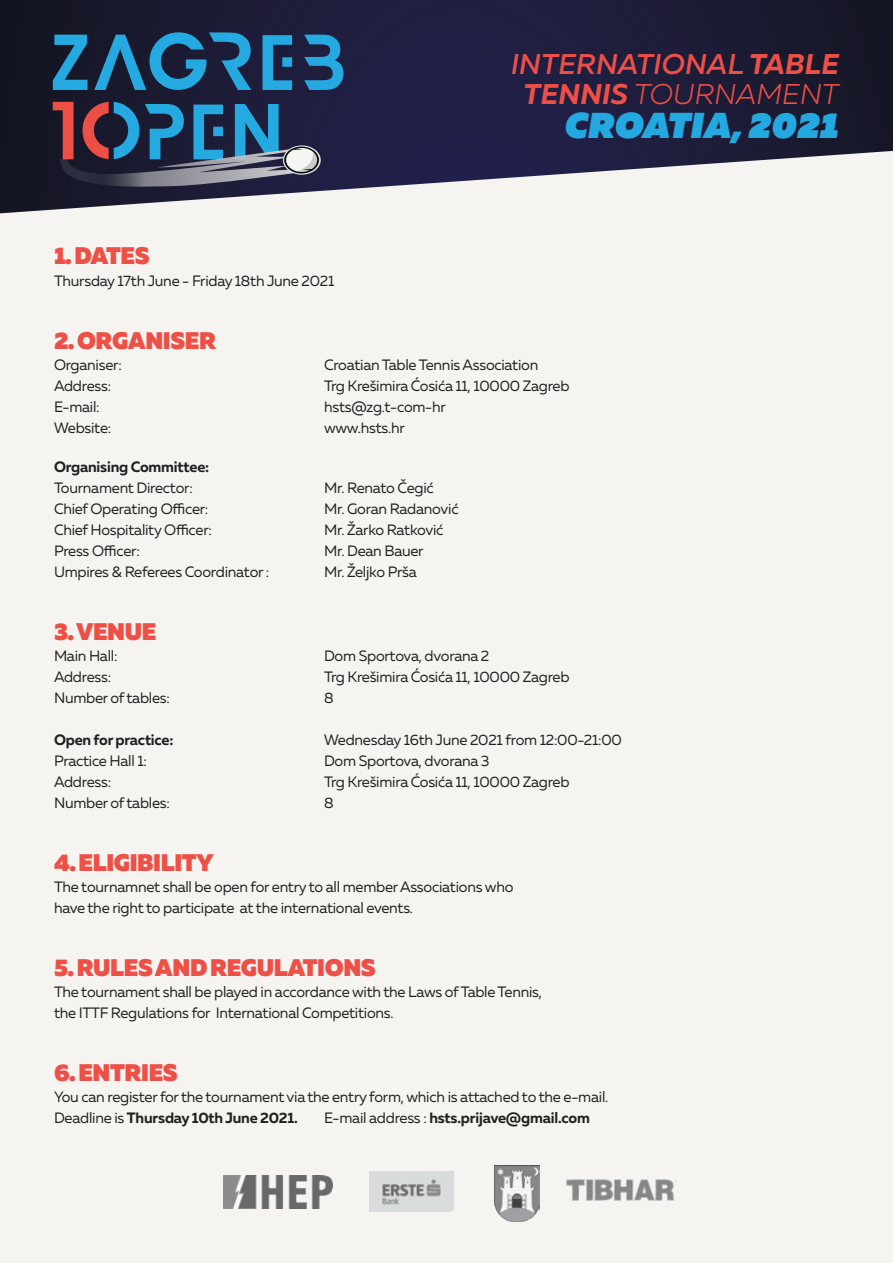
<style>
.page{position:relative;width:893px;height:1263px;background:#fff}
.page>*{position:absolute;margin:0;border:0;box-sizing:border-box;transform-origin:0 0}
.t1{font:italic 800 36px "Muller";letter-spacing:.005em;color:#23a9e0}
.t2{font:italic 500 28.5px/30px "Muller";color:#ee4f47;text-align:center}
.OKVIR_Good_SN{font:900 24px "Muller";letter-spacing:-.015em;color:#ed5046}
.OKVIR_Good_SN-2{font:15px "Muller";letter-spacing:-.015em;color:#231f20}
.OKVIR_Good_SN-3{font:700 15px "Muller";letter-spacing:-.015em;color:#231f20}
.s1{font-weight:700}
.s2{font-weight:300}
.s3{font-weight:400}
</style>
<div class="page">
<div style="left:0;top:73px;width:893px;height:1190px;background:#f5f4f1"></div>
<svg style="left:0;top:0;width:893px;height:214px"></svg>
<svg style="left:263px;top:35px;width:29px;height:55px"></svg>
<svg style="left:304px;top:35px;width:39px;height:55px"></svg>
<svg style="left:94px;top:32px;width:157px;height:58px"></svg>
<svg style="left:53px;top:35px;width:35px;height:55px"></svg>
<svg style="left:53px;top:102px;width:268px;height:85px"></svg>
<img style="left:224px;top:1175px;width:108px;height:33px">
<img style="left:566px;top:1179px;width:111px;height:21px">
<img style="left:494px;top:1165px;width:46px;height:56px">
<img style="left:370px;top:1171px;width:84px;height:40px">
<p class="OKVIR_Good_SN" style="left:54px;top:241px;width:97px">1. DATES</p>
<p class="OKVIR_Good_SN-2" style="left:54px;top:271px;width:282px">Thursday 17th June - Friday 18th June 2021</p>
<h2 class="t2" style="left:511px;top:49px;width:329px">INTERNATIONAL <span class="s1">TABLE<br>TENNIS</span> <span class="s2">TOURNAMENT</span></h2>
<h1 class="t1" style="left:565px;top:102px;width:275px">CROATIA, 2021</h1>
<p class="OKVIR_Good_SN" style="left:54px;top:325px;width:164px">2. ORGANISER</p>
<p class="OKVIR_Good_SN-2" style="left:54px;top:355px;width:69px">Organiser:</p>
<p class="OKVIR_Good_SN-2" style="left:324px;top:355px;width:216px">Croatian Table Tennis Association</p>
<p class="OKVIR_Good_SN-2" style="left:54px;top:376px;width:59px">Address:</p>
<p class="OKVIR_Good_SN-2" style="left:324px;top:376px;width:247px">Trg Krešimira Ćosića 11, 10000 Zagreb</p>
<p class="OKVIR_Good_SN-2" style="left:54px;top:397px;width:47px">E-mail:</p>
<p class="OKVIR_Good_SN-2" style="left:324px;top:397px;width:123px">hsts@zg.t-com-hr</p>
<p class="OKVIR_Good_SN-2" style="left:54px;top:418px;width:59px">Website:</p>
<p class="OKVIR_Good_SN-2" style="left:324px;top:418px;width:82px">www.hsts.hr</p>
<p class="OKVIR_Good_SN-3" style="left:54px;top:457px;width:157px">Organising Committee:</p>
<p class="OKVIR_Good_SN-2" style="left:54px;top:478px;width:140px">Tournament Director:</p>
<p class="OKVIR_Good_SN-2" style="left:324px;top:478px;width:111px">Mr. Renato Čegić</p>
<p class="OKVIR_Good_SN-2" style="left:54px;top:499px;width:156px">Chief Operating Officer:</p>
<p class="OKVIR_Good_SN-2" style="left:324px;top:499px;width:136px">Mr. Goran Radanović</p>
<p class="OKVIR_Good_SN-2" style="left:54px;top:520px;width:159px">Chief Hospitality Officer:</p>
<p class="OKVIR_Good_SN-2" style="left:324px;top:520px;width:121px">Mr. Žarko Ratković</p>
<p class="OKVIR_Good_SN-2" style="left:54px;top:541px;width:87px">Press Officer:</p>
<p class="OKVIR_Good_SN-2" style="left:324px;top:541px;width:101px">Mr. Dean Bauer</p>
<p class="OKVIR_Good_SN-2" style="left:54px;top:562px;width:217px">Umpires &amp; Referees Coordinator :</p>
<p class="OKVIR_Good_SN-2" style="left:324px;top:562px;width:94px">Mr. Željko Prša</p>
<p class="OKVIR_Good_SN" style="left:54px;top:616px;width:104px">3. VENUE</p>
<p class="OKVIR_Good_SN-2" style="left:54px;top:646px;width:65px">Main Hall:</p>
<p class="OKVIR_Good_SN-2" style="left:324px;top:646px;width:167px">Dom Sportova, dvorana 2</p>
<p class="OKVIR_Good_SN-2" style="left:54px;top:667px;width:59px">Address:</p>
<p class="OKVIR_Good_SN-2" style="left:324px;top:667px;width:247px">Trg Krešimira Ćosića 11, 10000 Zagreb</p>
<p class="OKVIR_Good_SN-2" style="left:54px;top:688px;width:117px">Number of tables:</p>
<p class="OKVIR_Good_SN-2" style="left:324px;top:688px;width:11px">8</p>
<p class="OKVIR_Good_SN-3" style="left:54px;top:730px;width:121px">Open for practice:</p>
<p class="OKVIR_Good_SN-2" style="left:324px;top:730px;width:299px">Wednesday 16th June 2021 from 12:00-21:00</p>
<p class="OKVIR_Good_SN-2" style="left:54px;top:751px;width:94px">Practice Hall 1:</p>
<p class="OKVIR_Good_SN-2" style="left:324px;top:751px;width:167px">Dom Sportova, dvorana 3</p>
<p class="OKVIR_Good_SN-2" style="left:54px;top:772px;width:59px">Address:</p>
<p class="OKVIR_Good_SN-2" style="left:324px;top:772px;width:247px">Trg Krešimira Ćosića 11, 10000 Zagreb</p>
<p class="OKVIR_Good_SN-2" style="left:54px;top:793px;width:117px">Number of tables:</p>
<p class="OKVIR_Good_SN-2" style="left:324px;top:793px;width:11px">8</p>
<p class="OKVIR_Good_SN" style="left:54px;top:847px;width:161px">4. ELIGIBILITY</p>
<p class="OKVIR_Good_SN-2" style="left:54px;top:877px;width:461px">The tournamnet shall be open for entry to all member Associations who</p>
<p class="OKVIR_Good_SN-2" style="left:54px;top:898px;width:361px">have the right to participate at the international events.</p>
<p class="OKVIR_Good_SN" style="left:54px;top:952px;width:323px">5. RULES AND REGULATIONS</p>
<p class="OKVIR_Good_SN-2" style="left:54px;top:982px;width:490px">The tournament shall be played in accordance with the Laws of Table Tennis,</p>
<p class="OKVIR_Good_SN-2" style="left:54px;top:1003px;width:341px">the ITTF Regulations for International Competitions.</p>
<p class="OKVIR_Good_SN" style="left:54px;top:1057px;width:125px">6. ENTRIES</p>
<p class="OKVIR_Good_SN-2" style="left:54px;top:1087px;width:556px">You can register for the tournament via the entry form, which is attached to the e-mail.</p>
<p class="OKVIR_Good_SN-3" style="left:54px;top:1108px;width:245px"><span class="s3">Deadline is</span> Thursday 10th June 2021.</p>
<p class="OKVIR_Good_SN-3" style="left:324px;top:1108px;width:267px"><span class="s3">E-mail address :</span> hsts.prijave@gmail.com</p>
</div>
